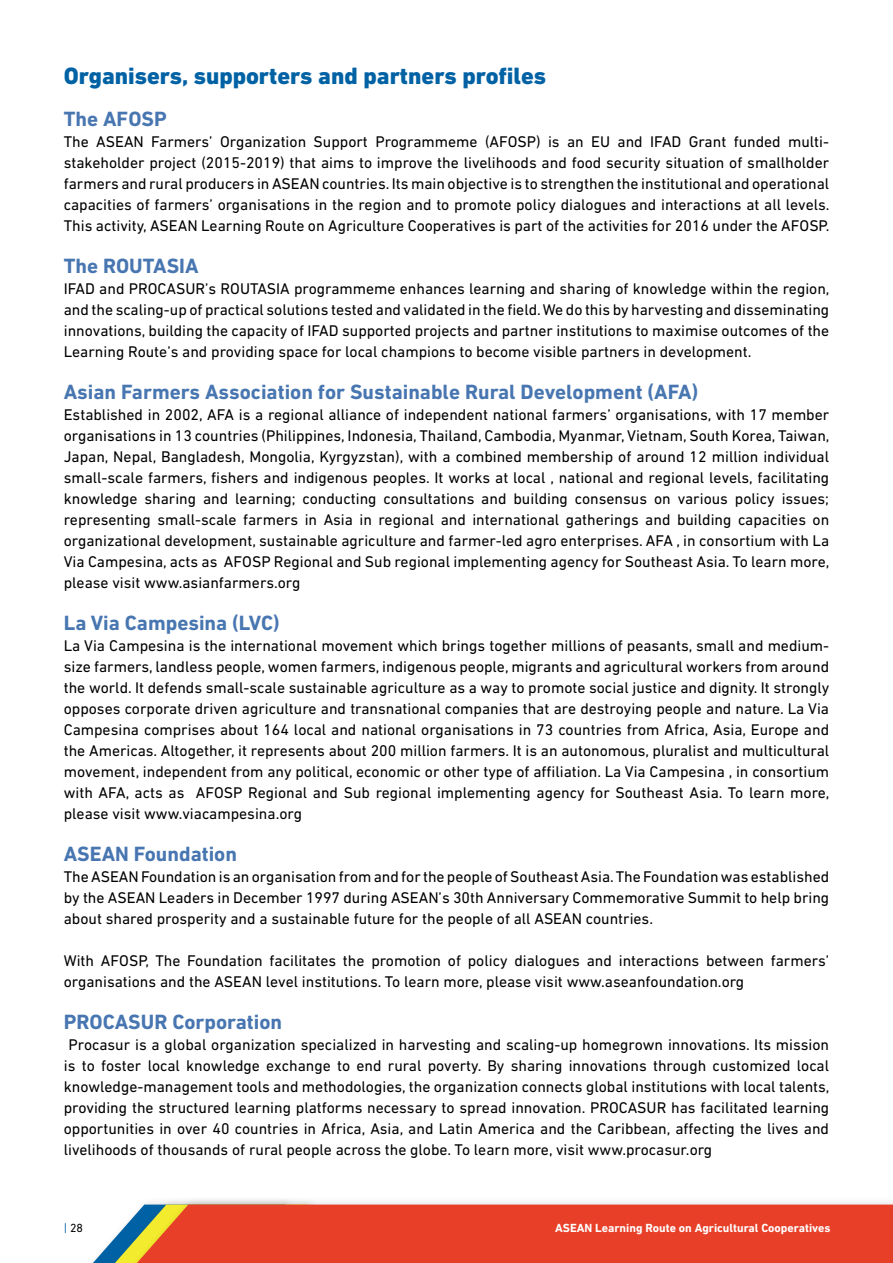
<style>
.page{position:relative;width:893px;height:1263px;background:#fff}
.page>*{position:absolute;margin:0;border:0;box-sizing:border-box;transform-origin:0 0}
.t1{font:800 24px "DIN Next LT Pro";color:#0062a4}
.t2{font:700 21px "DIN Next LT Pro";color:#4876b1}
.t3{font:15.75px/21px "DIN Next LT Pro";color:#000;text-align:justify}
.t4{font:700 12px "DIN Next LT Pro";color:#fff}
.t5{font:12px "DIN Next LT Pro";color:#000}
.s1{color:#0062a4}
</style>
<div class="page">
<svg style="left:93px;top:1238px;width:22px;height:25px"></svg>
<div style="left:115px;top:1196px;width:778px;height:67px;background:#000;opacity:.15"></div>
<svg style="left:119px;top:1204px;width:769px;height:59px;background:#e2472e"></svg>
<div style="left:888px;top:1196px;width:5px;height:67px;background:#000;opacity:.15"></div>
<svg style="left:892px;top:1204px;width:1px;height:59px"></svg>
<h1 class="t1" style="left:64px;top:62px;width:484px">Organisers, supporters and partners profiles</h1>
<h2 class="t2" style="left:64px;top:107px;width:104px">The AFOSP</h2>
<p class="t3" style="left:64px;top:131px;width:767px">The ASEAN Farmers’ Organization Support Programmeme (AFOSP) is an EU and IFAD Grant funded multi&shy;stakeholder project (2015-2019) that aims to improve the livelihoods and food security situation of smallholder farmers and rural producers in ASEAN countries. Its main objective is to strengthen the institutional and operational capacities of farmers’ organisations in the region and to promote policy dialogues and interactions at all levels.<br>This activity, ASEAN Learning Route on Agriculture Cooperatives is part of the activities for 2016 under the AFOSP.</p>
<h2 class="t2" style="left:64px;top:254px;width:136px">The ROUTASIA</h2>
<p class="t3" style="left:64px;top:278px;width:767px">IFAD and PROCASUR’s ROUTASIA programmeme enhances learning and sharing of knowledge within the region, and the scaling-up of practical solutions tested and validated in the field. We do this by harvesting and disseminating innovations, building the capacity of IFAD supported projects and partner institutions to maximise outcomes of the Learning Route’s and providing space for local champions to become visible partners in development.</p>
<h2 class="t2" style="left:64px;top:380px;width:636px">Asian Farmers Association for Sustainable Rural Development (AFA)</h2>
<p class="t3" style="left:64px;top:404px;width:767px">Established in 2002, AFA is a regional alliance of independent national farmers’ organisations, with 17 member organisations in 13 countries (Philippines, Indonesia, Thailand, Cambodia, Myanmar, Vietnam, South Korea, Taiwan, Japan, Nepal, Bangladesh, Mongolia, Kyrgyzstan), with a combined membership of around 12 million individual small-scale farmers, fishers and indigenous peoples. It works at local , national and regional levels, facilitating knowledge sharing and learning; conducting consultations and building consensus on various policy issues; representing small-scale farmers in Asia in regional and international gatherings and building capacities on organizational development, sustainable agriculture and farmer-led agro enterprises. AFA , in consortium with La Via Campesina, acts as AFOSP Regional and Sub regional implementing agency for Southeast Asia. To learn more, please visit www.asianfarmers.org</p>
<h2 class="t2" style="left:64px;top:611px;width:217px">La Via Campesina (LVC)</h2>
<p class="t3" style="left:64px;top:635px;width:767px">La Via Campesina is the international movement which brings together millions of peasants, small and medium&shy;size farmers, landless people, women farmers, indigenous people, migrants and agricultural workers from around the world. It defends small-scale sustainable agriculture as a way to promote social justice and dignity. It strongly opposes corporate driven agriculture and transnational companies that are destroying people and nature. La Via Campesina comprises about 164 local and national organisations in 73 countries from Africa, Asia, Europe and the Americas. Altogether, it represents about 200 million farmers. It is an autonomous, pluralist and multicultural movement, independent from any political, economic or other type of affiliation. La Via Campesina , in consortium with AFA, acts as AFOSP Regional and Sub regional implementing agency for Southeast Asia. To learn more, please visit www.viacampesina.org</p>
<h2 class="t2" style="left:64px;top:842px;width:175px">ASEAN Foundation</h2>
<p class="t3" style="left:64px;top:866px;width:767px">The ASEAN Foundation is an organisation from and for the people of Southeast Asia. The Foundation was established by the ASEAN Leaders in December 1997 during ASEAN’s 30th Anniversary Commemorative Summit to help bring about shared prosperity and a sustainable future for the people of all ASEAN countries.</p>
<p class="t3" style="left:64px;top:950px;width:767px">With AFOSP, The Foundation facilitates the promotion of policy dialogues and interactions between farmers’ organisations and the ASEAN level institutions. To learn more, please visit www.aseanfoundation.org</p>
<h2 class="t2" style="left:64px;top:1010px;width:220px">PROCASUR Corporation</h2>
<p class="t3" style="left:64px;top:1034px;width:767px;text-indent:5px">Procasur is a global organization specialized in harvesting and scaling-up homegrown innovations. Its mission is to foster local knowledge exchange to end rural poverty. By sharing innovations through customized local knowledge-management tools and methodologies, the organization connects global institutions with local talents, providing the structured learning platforms necessary to spread innovation. PROCASUR has facilitated learning opportunities in over 40 countries in Africa, Asia, and Latin America and the Caribbean, affecting the lives and livelihoods of thousands of rural people across the globe. To learn more, visit www.procasur.org</p>
<p class="t5" style="left:64px;top:1220px;width:21px"><span class="s1">|</span> 28</p>
<p class="t4" style="left:555px;top:1220px;width:277px">ASEAN Learning Route on Agricultural Cooperatives</p>
</div>
